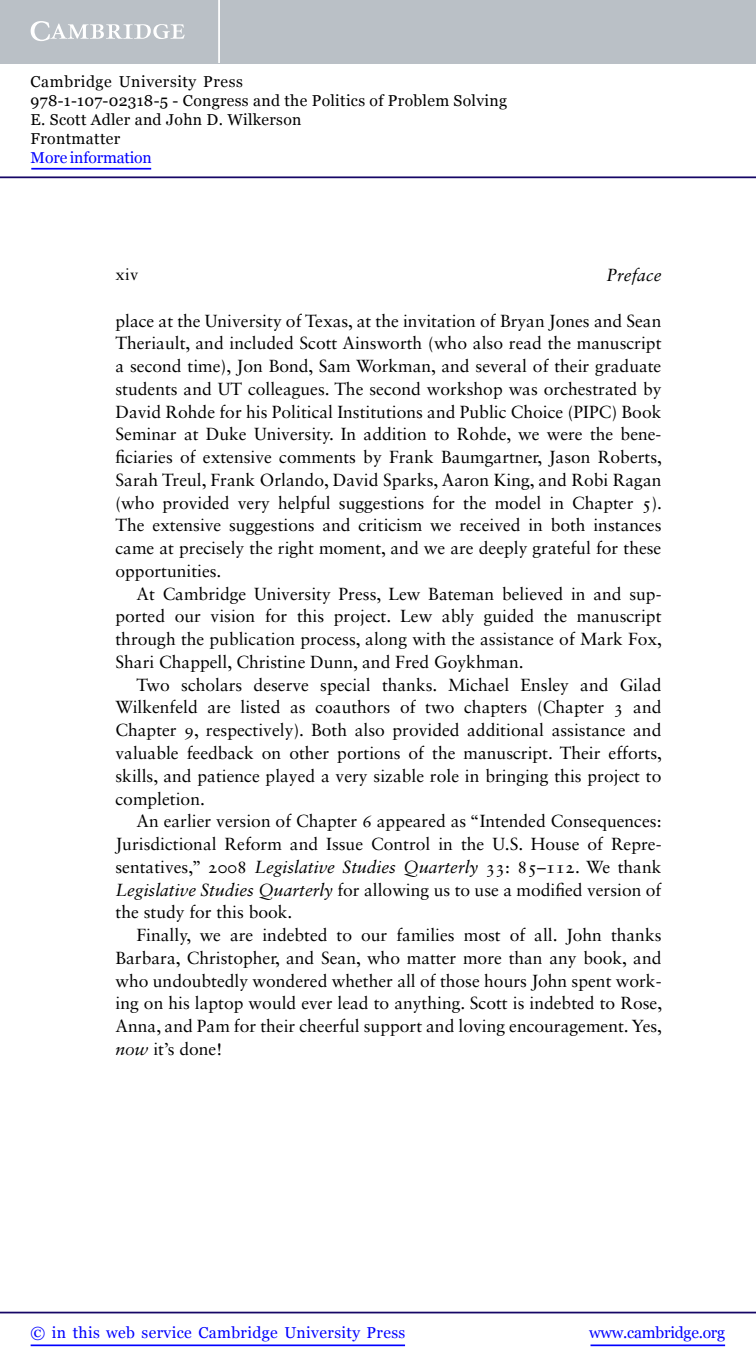
<style>
.page{position:relative;width:756px;height:1371px;background:#fff}
.page>*{position:absolute;margin:0;border:0;box-sizing:border-box;transform-origin:0 0}
.t1{font:17.5px "Sabon LT Std";color:#000}
.t2{font:italic 17.5px "Sabon LT Std";color:#000}
.t3{font:16.62px "Sabon LT Std";color:#000}
.t4{font:15.75px/18.9px "Georgia";letter-spacing:.02em;color:#000}
.t5{font:15.75px "Georgia";letter-spacing:.025em;color:#00f}
.t6{font:15.75px "Georgia";letter-spacing:-.015em;color:#00f}
.t7{font:15.75px "Georgia";letter-spacing:-.01em;color:#00f}
.s1{font-style:italic}
</style>
<div class="page">
<hr style="left:591px;top:1344px;width:134px;height:1px;background:#00f">
<hr style="left:0;top:1311px;width:756px;height:2px;background:#150666">
<hr style="left:31px;top:1344px;width:374px;height:1px;background:#00f">
<div style="left:0;top:0;width:756px;height:63px;background:#bac0c6"></div>
<svg style="left:31px;top:21px;width:154px;height:20px"></svg>
<hr style="left:218px;top:0;width:2px;height:63px;background:#fff">
<hr style="left:0;top:176px;width:756px;height:2px;background:#150666">
<hr style="left:31px;top:168px;width:120px;height:1px;background:#00f">
<p class="t4" style="left:31px;top:72px;width:478px">Cambridge University Press<br>978-1-107-02318-5 - Congress and the Politics of Problem Solving E. Scott Adler and John D. Wilkerson<br>Frontmatter</p>
<p class="t7" style="left:31px;top:148px;width:123px">More information</p>
<p class="t3" style="left:116px;top:265px;width:25px">xiv</p>
<p class="t2" style="left:606px;top:265px;width:57px">Preface</p>
<p class="t1" style="left:116px;top:310px;width:547px">place at the University of Texas, at the invitation of Bryan Jones and Sean</p>
<p class="t1" style="left:116px;top:333px;width:548px">Theriault, and included Scott Ainsworth (who also read the manuscript</p>
<p class="t1" style="left:116px;top:355px;width:547px">a second time), Jon Bond, Sam Workman, and several of their graduate</p>
<p class="t1" style="left:116px;top:378px;width:548px">students and UT colleagues. The second workshop was orchestrated by</p>
<p class="t1" style="left:116px;top:401px;width:547px">David Rohde for his Political Institutions and Public Choice (PIPC) Book</p>
<p class="t1" style="left:116px;top:424px;width:547px">Seminar at Duke University. In addition to Rohde, we were the bene-</p>
<p class="t1" style="left:116px;top:446px;width:548px">ficiaries of extensive comments by Frank Baumgartner, Jason Roberts,</p>
<p class="t1" style="left:116px;top:469px;width:547px">Sarah Treul, Frank Orlando, David Sparks, Aaron King, and Robi Ragan</p>
<p class="t1" style="left:116px;top:492px;width:548px">(who provided very helpful suggestions for the model in Chapter 5).</p>
<p class="t1" style="left:116px;top:515px;width:547px">The extensive suggestions and criticism we received in both instances</p>
<p class="t1" style="left:116px;top:537px;width:547px">came at precisely the right moment, and we are deeply grateful for these</p>
<p class="t1" style="left:116px;top:560px;width:108px">opportunities.</p>
<p class="t1" style="left:136px;top:583px;width:527px">At Cambridge University Press, Lew Bateman believed in and sup-</p>
<p class="t1" style="left:116px;top:606px;width:547px">ported our vision for this project. Lew ably guided the manuscript</p>
<p class="t1" style="left:116px;top:628px;width:548px">through the publication process, along with the assistance of Mark Fox,</p>
<p class="t1" style="left:116px;top:651px;width:410px">Shari Chappell, Christine Dunn, and Fred Goykhman.</p>
<p class="t1" style="left:136px;top:674px;width:527px">Two scholars deserve special thanks. Michael Ensley and Gilad</p>
<p class="t1" style="left:116px;top:697px;width:547px">Wilkenfeld are listed as coauthors of two chapters (Chapter 3 and</p>
<p class="t1" style="left:116px;top:719px;width:547px">Chapter 9, respectively). Both also provided additional assistance and</p>
<p class="t1" style="left:116px;top:742px;width:548px">valuable feedback on other portions of the manuscript. Their efforts,</p>
<p class="t1" style="left:116px;top:765px;width:547px">skills, and patience played a very sizable role in bringing this project to</p>
<p class="t1" style="left:116px;top:788px;width:91px">completion.</p>
<p class="t1" style="left:136px;top:810px;width:527px">An earlier version of Chapter 6 appeared as “Intended Consequences:</p>
<p class="t1" style="left:116px;top:833px;width:546px">Jurisdictional Reform and Issue Control in the U.S. House of Repre-</p>
<p class="t1" style="left:116px;top:856px;width:547px">sentatives,” 2008 <span class="s1">Legislative Studies Quarterly</span> 33: 85–112. We thank</p>
<p class="t1" style="left:116px;top:879px;width:547px"><span class="s1">Legislative Studies Quarterly</span> for allowing us to use a modified version of</p>
<p class="t1" style="left:116px;top:901px;width:179px">the study for this book.</p>
<p class="t1" style="left:137px;top:924px;width:527px">Finally, we are indebted to our families most of all. John thanks</p>
<p class="t1" style="left:116px;top:947px;width:547px">Barbara, Christopher, and Sean, who matter more than any book, and</p>
<p class="t1" style="left:116px;top:970px;width:548px">who undoubtedly wondered whether all of those hours John spent work-</p>
<p class="t1" style="left:116px;top:992px;width:548px">ing on his laptop would ever lead to anything. Scott is indebted to Rose,</p>
<p class="t1" style="left:116px;top:1015px;width:548px">Anna, and Pam for their cheerful support and loving encouragement. Yes,</p>
<p class="t1" style="left:116px;top:1038px;width:108px"><span class="s1">now</span> it’s done!</p>
<p class="t5" style="left:31px;top:1323px;width:376px">© in this web service Cambridge University Press</p>
<p class="t6" style="left:589px;top:1323px;width:137px">www.cambridge.org</p>
</div>
